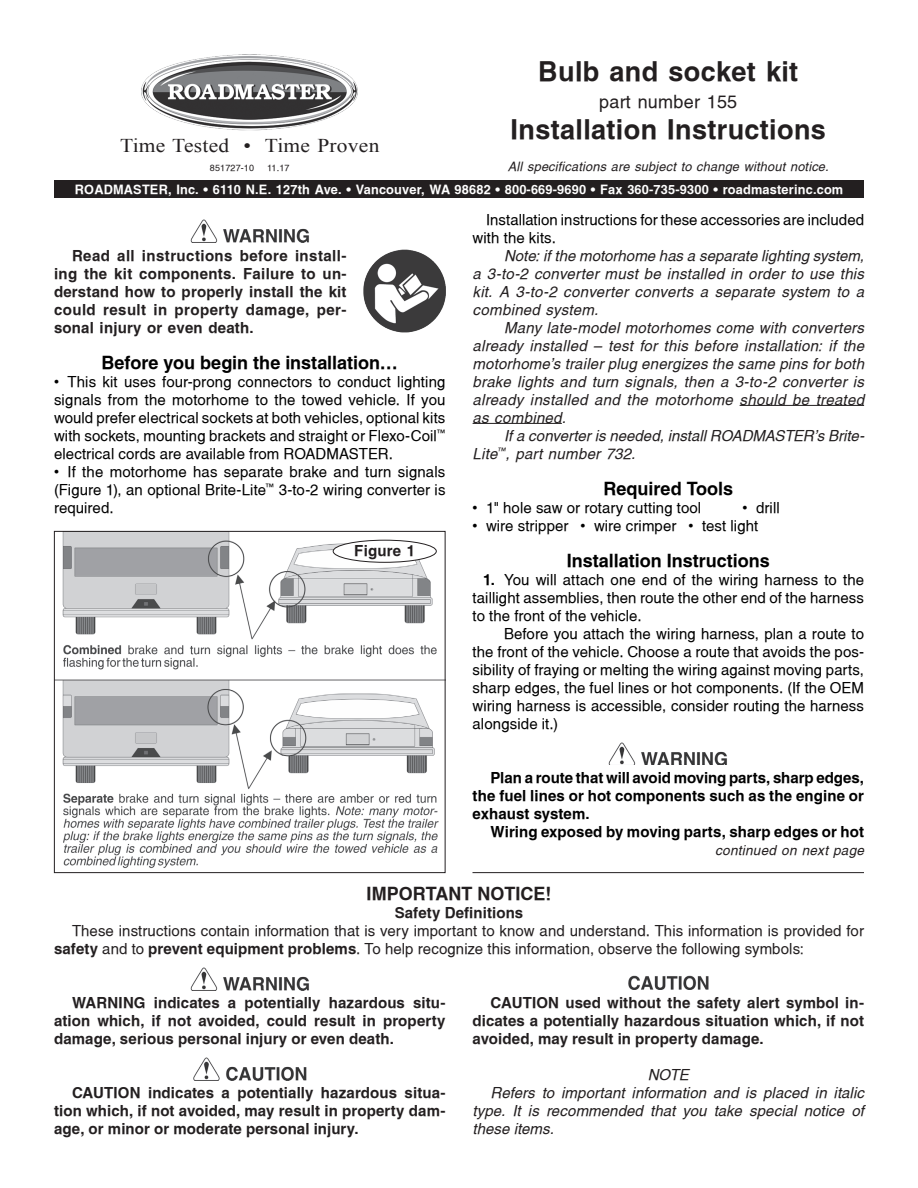
<style>
.page{position:relative;width:918px;height:1188px;background:#fff}
.page>*{position:absolute;margin:0;border:0;box-sizing:border-box;transform-origin:0 0}
.t1{font:700 27px "Switzerland";letter-spacing:.015em;color:#231f20}
.t2{font:19.5px "Times New Roman";letter-spacing:.01em;color:#231f20;scale:1.1 1}
.t3{font:700 18px "Switzerland";color:#000}
.t4{font:700 18px "Switzerland";letter-spacing:.005em;color:#231f20}
.t5{font:18px "Switzerland";letter-spacing:.015em;color:#231f20}
.t6{font:15px/18px "Switzerland";letter-spacing:.005em;color:#000;text-align:justify}
.t7{font:italic 15px/18px "Switzerland";letter-spacing:.01em;color:#231f20;text-align:justify}
.t8{font:700 15px/18px "Switzerland";letter-spacing:.01em;color:#231f20;text-align:justify}
.t9{font:15px/18px "Switzerland";letter-spacing:.005em;color:#231f20}
.t10{font:700 15px/18px "Switzerland";letter-spacing:.005em;color:#000;text-align:justify}
.t11{font:italic 13.5px "Switzerland";letter-spacing:.025em;color:#231f20}
.t12{font:700 12.75px "Switzerland";letter-spacing:.015em;color:#fff}
.t13{font:italic 12.75px "Switzerland";letter-spacing:.015em;color:#231f20}
.t14{font:9px "Switzerland";letter-spacing:.015em;color:#231f20}
.s1{font-weight:700}
</style>
<div class="page">
<img style="left:628px;top:975px;width:81px;height:14px">
<img style="left:190px;top:967px;width:119px;height:23px">
<img style="left:193px;top:1057px;width:114px;height:23px">
<img style="left:363px;top:249px;width:83px;height:84px">
<hr style="left:472px;top:872px;width:392px;height:1px;background:#231f20">
<img style="left:190px;top:219px;width:119px;height:24px">
<div style="left:54px;top:180px;width:810px;height:18px;background:#231f20"></div>
<img style="left:142px;top:54px;width:216px;height:77px">
<img style="left:608px;top:742px;width:119px;height:23px">
<img style="left:56px;top:533px;width:388px;height:335px">
<div style="left:54px;top:531px;width:392px;height:342px;border:1px solid #231f20"></div>
<hr style="left:740px;top:405px;width:124px;height:1px;background:#231f20">
<hr style="left:473px;top:423px;width:89px;height:1px;background:#231f20">
<div style="left:333px;top:540px;width:103px;height:22px;background:#fff;border-radius:50%"></div>
<div style="left:333px;top:540px;width:103px;height:22px;border:1px solid #231f20;border-radius:50%"></div>
<p class="t2" style="left:120px;top:132px;width:237px">Time Tested • Time Proven</p>
<p class="t14" style="left:210px;top:162px;width:46px">851727-10</p>
<p class="t14" style="left:267px;top:162px;width:24px">11.17</p>
<p class="t1" style="left:538px;top:55px;width:261px">Bulb and socket kit</p>
<p class="t5" style="left:599px;top:91px;width:140px">part number 155</p>
<p class="t1" style="left:511px;top:113px;width:317px">Installation Instructions</p>
<p class="t13" style="left:508px;top:159px;width:322px">All specifications are subject to change without notice.</p>
<p class="t12" style="left:75px;top:182px;width:770px">ROADMASTER, Inc. • 6110 N.E. 127th Ave. • Vancouver, WA 98682 • 800-669-9690 • Fax 360-735-9300 • roadmasterinc.com</p>
<p class="t8" style="left:54px;top:247px;width:294px;text-indent:18px">Read all instructions before install&shy;ing the kit components. Failure to un&shy;derstand how to properly install the kit could result in property damage, per&shy;sonal injury or even death.</p>
<p class="t3" style="left:102px;top:352px;width:298px">Before you begin the installation…</p>
<p class="t6" style="left:54px;top:373px;width:393px">• This kit uses four-prong connectors to conduct lighting</p>
<p class="t6" style="left:54px;top:391px;width:393px">signals from the motorhome to the towed vehicle. If you would prefer electrical sockets at both vehicles, optional kits with sockets, mounting brackets and straight or Flexo-Coil<sup>™ </sup>electrical cords are available from ROADMASTER.</p>
<p class="t6" style="left:54px;top:463px;width:393px">• If the motorhome has separate brake and turn signals (Figure 1), an optional Brite-Lite<sup>™</sup> 3-to-2 wiring converter is required.</p>
<p class="t8" style="left:354px;top:541px;width:62px">Figure 1</p>
<p class="t6" style="left:473px;top:211px;width:393px;text-indent:14px">Installation instructions for these accessories are included with the kits.</p>
<p class="t7" style="left:473px;top:247px;width:393px;text-indent:32px">Note: if the motorhome has a separate lighting system, a 3-to-2 converter must be installed in order to use this kit. A 3-to-2 converter converts a separate system to a combined system.</p>
<p class="t7" style="left:473px;top:319px;width:393px;text-indent:32px">Many late-model motorhomes come with converters already installed — test for this before installation: if the motorhome's trailer plug energizes the same pins for both brake lights and turn signals, then a 3-to-2 converter is already installed and the motorhome should be treated as combined.</p>
<p class="t7" style="left:473px;top:427px;width:393px;text-indent:32px">If a converter is needed, install ROADMASTER's Brite-<br>Lite<sup>™</sup>, part number 732.</p>
<p class="t3" style="left:603px;top:478px;width:131px">Required Tools</p>
<p class="t6" style="left:473px;top:499px;width:230px">• 1" hole saw or rotary cutting tool</p>
<p class="t6" style="left:743px;top:499px;width:39px">• drill</p>
<p class="t6" style="left:473px;top:517px;width:287px">• wire stripper • wire crimper • test light</p>
<p class="t3" style="left:567px;top:550px;width:204px">Installation Instructions</p>
<p class="t6" style="left:473px;top:571px;width:393px;text-indent:11px"><span class="s1">1.</span> You will attach one end of the wiring harness to the taillight assemblies, then route the other end of the harness to the front of the vehicle.</p>
<p class="t6" style="left:473px;top:625px;width:393px;text-indent:32px">Before you attach the wiring harness, plan a route to the front of the vehicle. Choose a route that avoids the pos&shy;sibility of fraying or melting the wiring against moving parts, sharp edges, the fuel lines or hot components. (If the OEM wiring harness is accessible, consider routing the harness alongside it.)</p>
<p class="t10" style="left:473px;top:769px;width:393px;text-indent:18px">Plan a route that will avoid moving parts, sharp edges, the fuel lines or hot components such as the engine or exhaust system.</p>
<p class="t10" style="left:491px;top:823px;width:375px">Wiring exposed by moving parts, sharp edges or hot</p>
<p class="t11" style="left:715px;top:842px;width:151px">continued on next page</p>
<p class="t4" style="left:367px;top:883px;width:186px">IMPORTANT NOTICE!</p>
<p class="t8" style="left:395px;top:904px;width:130px">Safety Definitions</p>
<p class="t9" style="left:54px;top:922px;width:812px;text-indent:18px">These instructions contain information that is very important to know and understand. This information is provided for <span class="s1">safety</span> and to <span class="s1">prevent equipment problems</span>. To help recognize this information, observe the following symbols:</p>
<p class="t8" style="left:54px;top:994px;width:393px;text-indent:18px">WARNING indicates a potentially hazardous situ&shy;ation which, if not avoided, could result in property damage, serious personal injury or even death.</p>
<p class="t8" style="left:54px;top:1084px;width:393px;text-indent:18px">CAUTION indicates a potentially hazardous situa&shy;tion which, if not avoided, may result in property dam&shy;age, or minor or moderate personal injury.</p>
<p class="t8" style="left:472px;top:994px;width:393px;text-indent:18px">CAUTION used without the safety alert symbol in&shy;dicates a potentially hazardous situation which, if not avoided, may result in property damage.</p>
<p class="t7" style="left:648px;top:1066px;width:43px">NOTE</p>
<p class="t7" style="left:472px;top:1084px;width:393px;text-indent:18px">Refers to important information and is placed in italic type. It is recommended that you take special notice of these items.</p>
</div>
